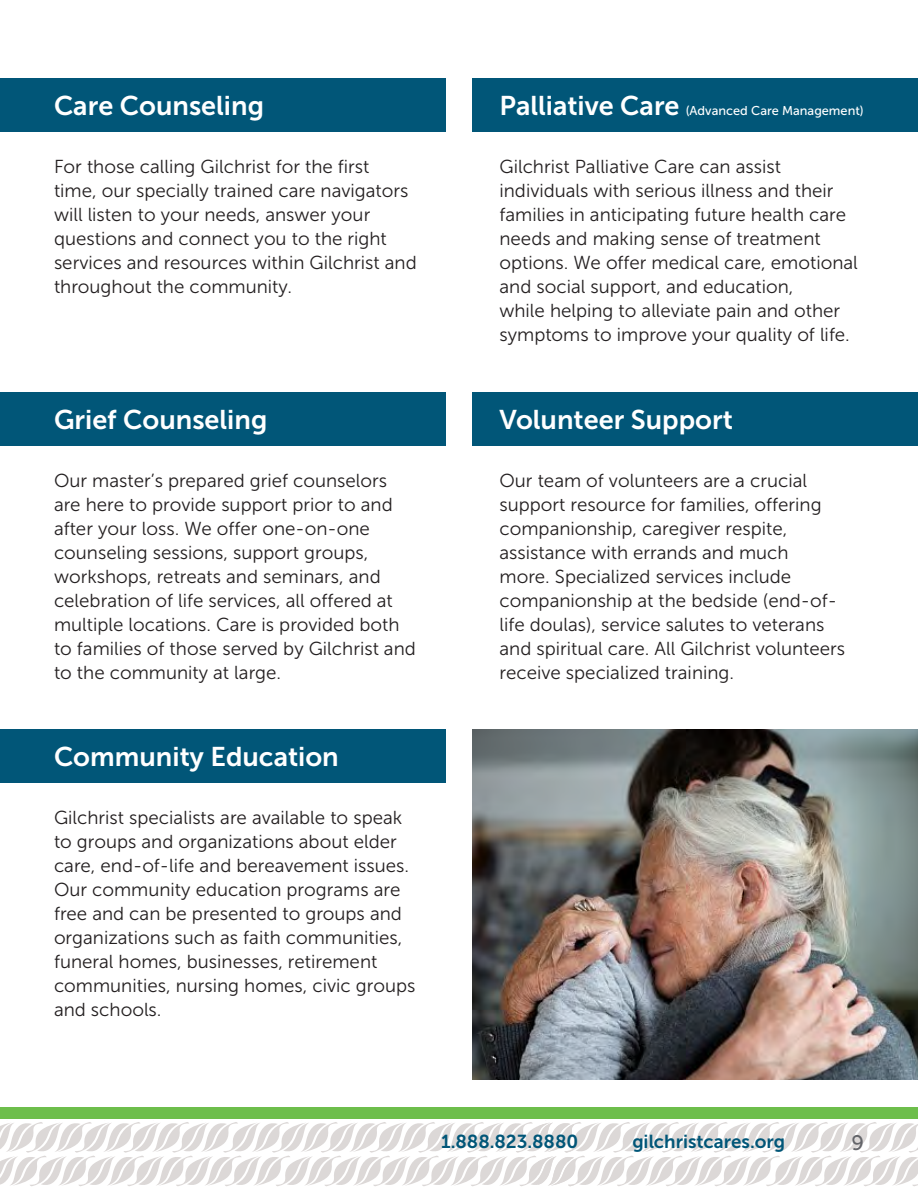
<style>
.page{position:relative;width:918px;height:1188px;background:#fff}
.page>*{position:absolute;margin:0;border:0;box-sizing:border-box;transform-origin:0 0}
.C_S_Heading{font:27px "Museo Sans 700";color:#fff}
.t1{font:21px "Museo Sans 500";color:#64656a}
.Main_Body_Text{font:18.75px/24px "Museo Sans 300";color:#231f20}
.t2{font:18.75px "Museo Sans 700";color:#015678}
.C_S_Heading-2{font:12.75px "Museo Sans 500";color:#fff}
</style>
<div class="page">
<div style="left:0;top:1107px;width:918px;height:12px;background:#6dbe4b"></div>
<svg style="left:0;top:1122px;width:918px;height:65px"></svg>
<div style="left:0;top:78px;width:446px;height:54px;background:#015678"></div>
<div style="left:472px;top:78px;width:446px;height:54px;background:#015678"></div>
<div style="left:0;top:392px;width:446px;height:54px;background:#015678"></div>
<div style="left:472px;top:392px;width:446px;height:54px;background:#015678"></div>
<img style="left:472px;top:729px;width:446px;height:351px">
<div style="left:0;top:729px;width:446px;height:54px;background:#015678"></div>
<p class="C_S_Heading" style="left:500px;top:91px;width:182px">Palliative Care</p>
<p class="C_S_Heading" style="left:54px;top:91px;width:211px">Care Counseling</p>
<p class="C_S_Heading" style="left:500px;top:91px;width:286px">Community Education</p>
<p class="C_S_Heading-2" style="left:686px;top:104px;width:180px">(Advanced Care Management)</p>
<p class="Main_Body_Text" style="left:54px;top:155px;width:364px">For those calling Gilchrist for the first time, our specially trained care navigators will listen to your needs, answer your questions and connect you to the right services and resources within Gilchrist and throughout the community.</p>
<p class="Main_Body_Text" style="left:500px;top:155px;width:360px">Gilchrist Palliative Care can assist individuals with serious illness and their families in anticipating future health care needs and making sense of treatment options. We offer medical care, emotional and social support, and education,<br>while helping to alleviate pain and other symptoms to improve your quality of life.</p>
<p class="C_S_Heading" style="left:54px;top:404px;width:215px">Grief Counseling</p>
<p class="C_S_Heading" style="left:500px;top:404px;width:235px">Volunteer Support</p>
<p class="Main_Body_Text" style="left:54px;top:468px;width:363px">Our master’s prepared grief counselors are here to provide support prior to and after your loss. We offer one-on-one counseling sessions, support groups, workshops, retreats and seminars, and celebration of life services, all offered at multiple locations. Care is provided both to families of those served by Gilchrist and to the community at large.</p>
<p class="Main_Body_Text" style="left:500px;top:468px;width:347px">Our team of volunteers are a crucial support resource for families, offering companionship, caregiver respite, assistance with errands and much<br>more. Specialized services include companionship at the bedside (end-of&shy;life doulas), service salutes to veterans and spiritual care. All Gilchrist volunteers receive specialized training.</p>
<p class="C_S_Heading" style="left:54px;top:742px;width:286px">Community Education</p>
<p class="Main_Body_Text" style="left:54px;top:806px;width:363px">Gilchrist specialists are available to speak to groups and organizations about elder care, end-of-life and bereavement issues.<br>Our community education programs are free and can be presented to groups and organizations such as faith communities, funeral homes, businesses, retirement communities, nursing homes, civic groups and schools.</p>
<p class="t2" style="left:441px;top:1131px;width:139px">1.888.823.8880</p>
<p class="t2" style="left:632px;top:1131px;width:154px">gilchristcares.org</p>
<p class="t1" style="left:851px;top:1131px;width:14px">9</p>
</div>
